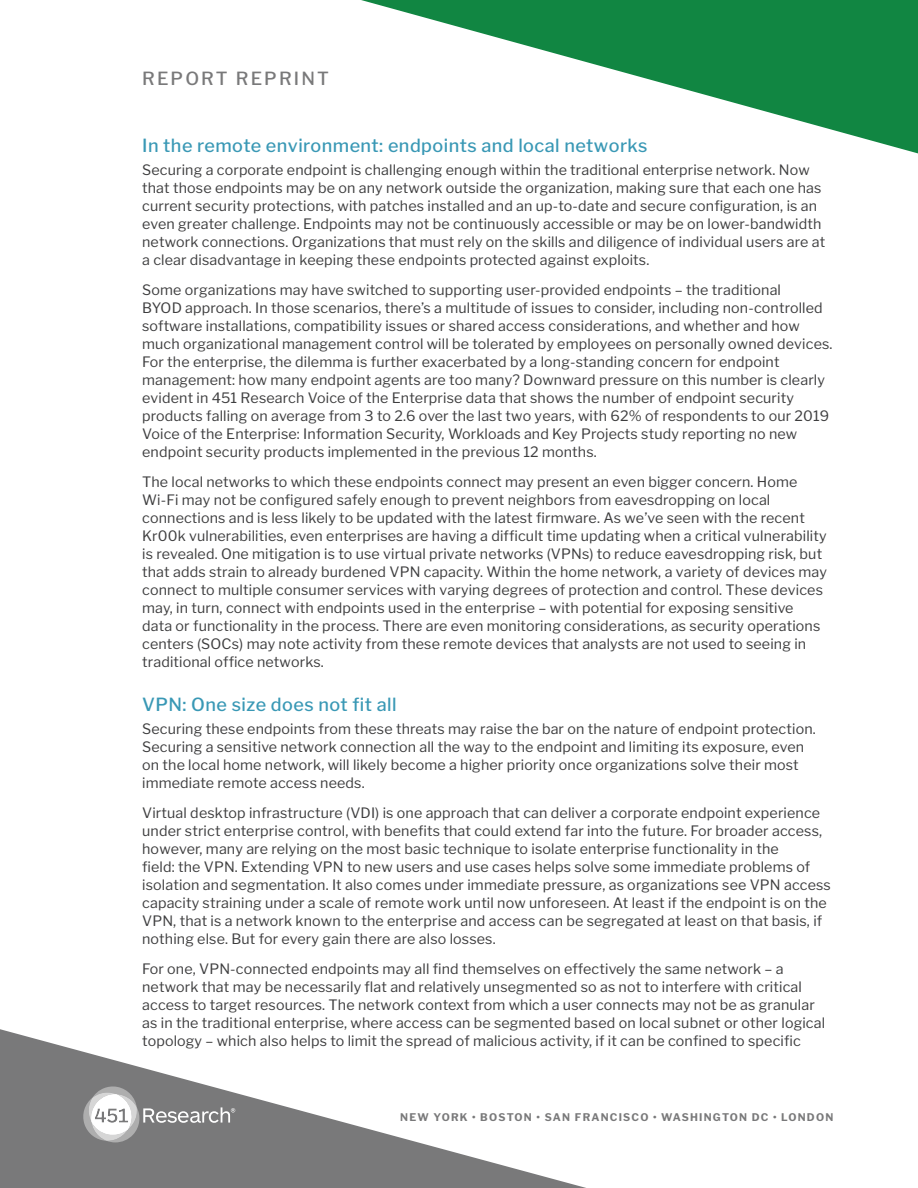
<style>
.page{position:relative;width:918px;height:1188px;background:#fff}
.page>*{position:absolute;margin:0;border:0;box-sizing:border-box;transform-origin:0 0}
.t1{font:500 18px "Libre Franklin";letter-spacing:.025em;color:#3998b5}
.t2{font:500 18px "Libre Franklin";letter-spacing:.12em;color:#79797a}
.Libre_Franklin_Body{font:14.25px/18px "Libre Franklin";letter-spacing:.01em;color:#3e3e3f}
.t3{font:700 10.5px "Libre Franklin";letter-spacing:.115em;color:#79797a}
</style>
<div class="page">
<svg style="left:0;top:1029px;width:586px;height:159px"></svg>
<svg style="left:361px;top:0;width:557px;height:154px"></svg>
<svg style="left:82px;top:1086px;width:153px;height:56px"></svg>
<p class="t2" style="left:142px;top:68px;width:188px">REPORT REPRINT</p>
<h1 class="t1" style="left:142px;top:135px;width:507px">In the remote environment: endpoints and local networks</h1>
<p class="Libre_Franklin_Body" style="left:142px;top:161px;width:685px">Securing a corporate endpoint is challenging enough within the traditional enterprise network. Now that those endpoints may be on any network outside the organization, making sure that each one has current security protections, with patches installed and an up-to-date and secure configuration, is an even greater challenge. Endpoints may not be continuously accessible or may be on lower-bandwidth network connections. Organizations that must rely on the skills and diligence of individual users are at a clear disadvantage in keeping these endpoints protected against exploits.</p>
<p class="Libre_Franklin_Body" style="left:142px;top:281px;width:692px">Some organizations may have switched to supporting user-provided endpoints – the traditional<br>BYOD approach. In those scenarios, there’s a multitude of issues to consider, including non-controlled software installations, compatibility issues or shared access considerations, and whether and how much organizational management control will be tolerated by employees on personally owned devices.<br>For the enterprise, the dilemma is further exacerbated by a long-standing concern for endpoint management: how many endpoint agents are too many? Downward pressure on this number is clearly evident in 451 Research Voice of the Enterprise data that shows the number of endpoint security products falling on average from 3 to 2.6 over the last two years, with 62% of respondents to our 2019<br>Voice of the Enterprise: Information Security, Workloads and Key Projects study reporting no new endpoint security products implemented in the previous 12 months.</p>
<p class="Libre_Franklin_Body" style="left:142px;top:473px;width:686px">The local networks to which these endpoints connect may present an even bigger concern. Home Wi-Fi may not be configured safely enough to prevent neighbors from eavesdropping on local connections and is less likely to be updated with the latest firmware. As we’ve seen with the recent Kr00k vulnerabilities, even enterprises are having a difficult time updating when a critical vulnerability is revealed. One mitigation is to use virtual private networks (VPNs) to reduce eavesdropping risk, but that adds strain to already burdened VPN capacity. Within the home network, a variety of devices may connect to multiple consumer services with varying degrees of protection and control. These devices may, in turn, connect with endpoints used in the enterprise – with potential for exposing sensitive data or functionality in the process. There are even monitoring considerations, as security operations centers (SOCs) may note activity from these remote devices that analysts are not used to seeing in traditional office networks.</p>
<h1 class="t1" style="left:142px;top:694px;width:256px">VPN: One size does not fit all</h1>
<p class="Libre_Franklin_Body" style="left:142px;top:719px;width:675px">Securing these endpoints from these threats may raise the bar on the nature of endpoint protection.<br>Securing a sensitive network connection all the way to the endpoint and limiting its exposure, even on the local home network, will likely become a higher priority once organizations solve their most immediate remote access needs.</p>
<p class="Libre_Franklin_Body" style="left:142px;top:803px;width:690px">Virtual desktop infrastructure (VDI) is one approach that can deliver a corporate endpoint experience under strict enterprise control, with benefits that could extend far into the future. For broader access, however, many are relying on the most basic technique to isolate enterprise functionality in the<br>field: the VPN. Extending VPN to new users and use cases helps solve some immediate problems of isolation and segmentation. It also comes under immediate pressure, as organizations see VPN access capacity straining under a scale of remote work until now unforeseen. At least if the endpoint is on the VPN, that is a network known to the enterprise and access can be segregated at least on that basis, if nothing else. But for every gain there are also losses.</p>
<p class="Libre_Franklin_Body" style="left:142px;top:959px;width:684px">For one, VPN-connected endpoints may all find themselves on effectively the same network – a network that may be necessarily flat and relatively unsegmented so as not to interfere with critical access to target resources. The network context from which a user connects may not be as granular as in the traditional enterprise, where access can be segmented based on local subnet or other logical topology – which also helps to limit the spread of malicious activity, if it can be confined to specific</p>
<p class="t3" style="left:400px;top:1111px;width:434px">NEW YORK • BOSTON • SAN FRANCISCO • WASHINGTON DC • LONDON</p>
</div>
